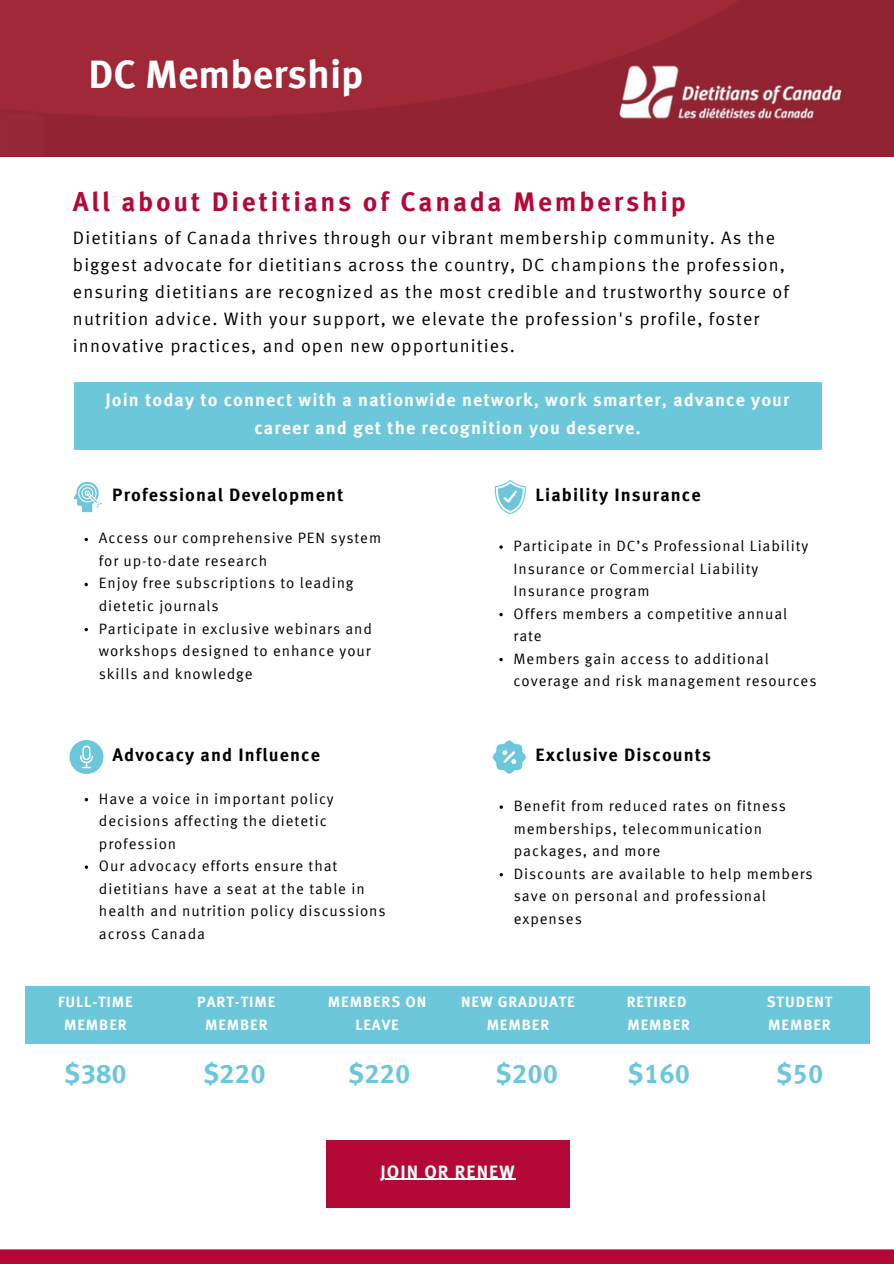
<style>
.page{position:relative;width:894px;height:1264px;background:#fff}
.page>*{position:absolute;margin:0;border:0;box-sizing:border-box;transform-origin:0 0}
.t1{font:700 39.75px "Meta Offc";color:#fff}
.t2{font:700 27px "Meta Offc";letter-spacing:.1em;color:#b40937}
.t3{font:700 27px "Meta Offc";color:#6dc7da}
.t4{font:18px/27px "Meta Offc Norm";letter-spacing:.06em;color:#000}
.t5{font:700 18px/28.2px "Meta Offc";letter-spacing:.06em;color:#fff;text-align:center}
.t6{font:700 18px "Meta Offc";letter-spacing:.06em;color:#000}
.t7{font:15px/22.5px "Meta Offc Norm";letter-spacing:.06em;color:#000}
.t8{font:700 15px/23.7px "Meta Offc";letter-spacing:.06em;color:#fff;text-align:center}
</style>
<div class="page">
<div style="left:0;top:1249px;width:893px;height:14px;background:#b40937"></div>
<img style="left:0;top:0;width:893px;height:156px">
<svg style="left:73px;top:482px;width:29px;height:30px"></svg>
<div style="left:74px;top:382px;width:747px;height:67px;background:#6dc7da"></div>
<svg style="left:492px;top:740px;width:34px;height:34px"></svg>
<svg style="left:69px;top:740px;width:34px;height:33px"></svg>
<svg style="left:494px;top:480px;width:31px;height:34px"></svg>
<svg style="left:84px;top:538px;width:4px;height:3px"></svg>
<svg style="left:84px;top:583px;width:4px;height:3px"></svg>
<svg style="left:84px;top:628px;width:4px;height:3px"></svg>
<svg style="left:499px;top:873px;width:4px;height:3px"></svg>
<div style="left:25px;top:986px;width:141px;height:58px;background:#6dc7da"></div>
<div style="left:166px;top:986px;width:140px;height:58px;background:#6dc7da"></div>
<div style="left:306px;top:986px;width:141px;height:58px;background:#6dc7da"></div>
<div style="left:447px;top:986px;width:141px;height:58px;background:#6dc7da"></div>
<div style="left:588px;top:986px;width:141px;height:58px;background:#6dc7da"></div>
<div style="left:729px;top:986px;width:140px;height:58px;background:#6dc7da"></div>
<div style="left:325px;top:1140px;width:244px;height:67px;background:#b40937"></div>
<hr style="left:380px;top:1178px;width:135px;height:1px;background:#fff">
<h4 class="t1" style="left:88px;top:58px;width:277px">DC Membership</h4>
<p class="t2" style="left:73px;top:190px;width:614px">All about Dietitians of Canada Membership</p>
<p class="t4" style="left:73px;top:226px;width:717px">Dietitians of Canada thrives through our vibrant membership community. As the biggest advocate for dietitians across the country, DC champions the profession, ensuring dietitians are recognized as the most credible and trustworthy source of nutrition advice. With your support, we elevate the profession's profile, foster innovative practices, and open new opportunities.</p>
<h1 class="t5" style="left:105px;top:387px;width:685px">Join today to connect with a nationwide network, work smarter, advance your career and get the recognition you deserve.</h1>
<h2 class="t6" style="left:112px;top:487px;width:233px">Professional Development</h2>
<h5 class="t7" style="left:99px;top:528px;width:284px">Access our comprehensive PEN system for up-to-date research</h5>
<h4 class="t7" style="left:99px;top:573px;width:256px">Enjoy free subscriptions to leading dietetic journals</h4>
<p class="t7" style="left:99px;top:618px;width:275px;text-align:justify">Participate in exclusive webinars and workshops designed to enhance your skills and knowledge</p>
<p class="t6" style="left:112px;top:747px;width:209px">Advocacy and Influence</p>
<p class="t7" style="left:99px;top:788px;width:236px">Have a voice in important policy decisions affecting the dietetic profession</p>
<p class="t7" style="left:99px;top:856px;width:288px">Our advocacy efforts ensure that dietitians have a seat at the table in health and nutrition policy discussions across Canada</p>
<h4 class="t6" style="left:535px;top:487px;width:167px">Liability Insurance</h4>
<p class="t7" style="left:513px;top:536px;width:296px">Participate in DC’s Professional Liability<br>Insurance or Commercial Liability<br>Insurance program</p>
<p class="t7" style="left:513px;top:603px;width:275px">Offers members a competitive annual rate</p>
<p class="t7" style="left:513px;top:648px;width:304px">Members gain access to additional coverage and risk management resources</p>
<h4 class="t6" style="left:535px;top:747px;width:177px">Exclusive Discounts</h4>
<p class="t7" style="left:513px;top:796px;width:274px">Benefit from reduced rates on fitness memberships, telecommunication packages, and more</p>
<p class="t7" style="left:513px;top:863px;width:300px">Discounts are available to help members save on personal and professional expenses</p>
<p class="t8" style="left:58px;top:991px;width:76px">FULL-TIME<br>MEMBER</p>
<h4 class="t3" style="left:64px;top:1062px;width:64px">$380</h4>
<p class="t8" style="left:197px;top:991px;width:80px">PART-TIME<br>MEMBER</p>
<p class="t8" style="left:328px;top:991px;width:100px">MEMBERS ON<br>LEAVE</p>
<h6 class="t8" style="left:461px;top:991px;width:115px">NEW GRADUATE<br>MEMBER</h6>
<h6 class="t8" style="left:626px;top:991px;width:65px;text-align:left">RETIRED<br>MEMBER</h6>
<h6 class="t8" style="left:766px;top:991px;width:67px;text-align:left">STUDENT<br>MEMBER</h6>
<h6 class="t3" style="left:203px;top:1062px;width:64px">$220</h6>
<h6 class="t3" style="left:347px;top:1062px;width:64px">$220</h6>
<h6 class="t3" style="left:495px;top:1062px;width:64px">$200</h6>
<h2 class="t3" style="left:627px;top:1062px;width:64px">$160</h2>
<h2 class="t3" style="left:775px;top:1062px;width:49px">$50</h2>
<h2 class="t5" style="left:380px;top:1158px;width:136px">JOIN OR RENEW</h2>
</div>
